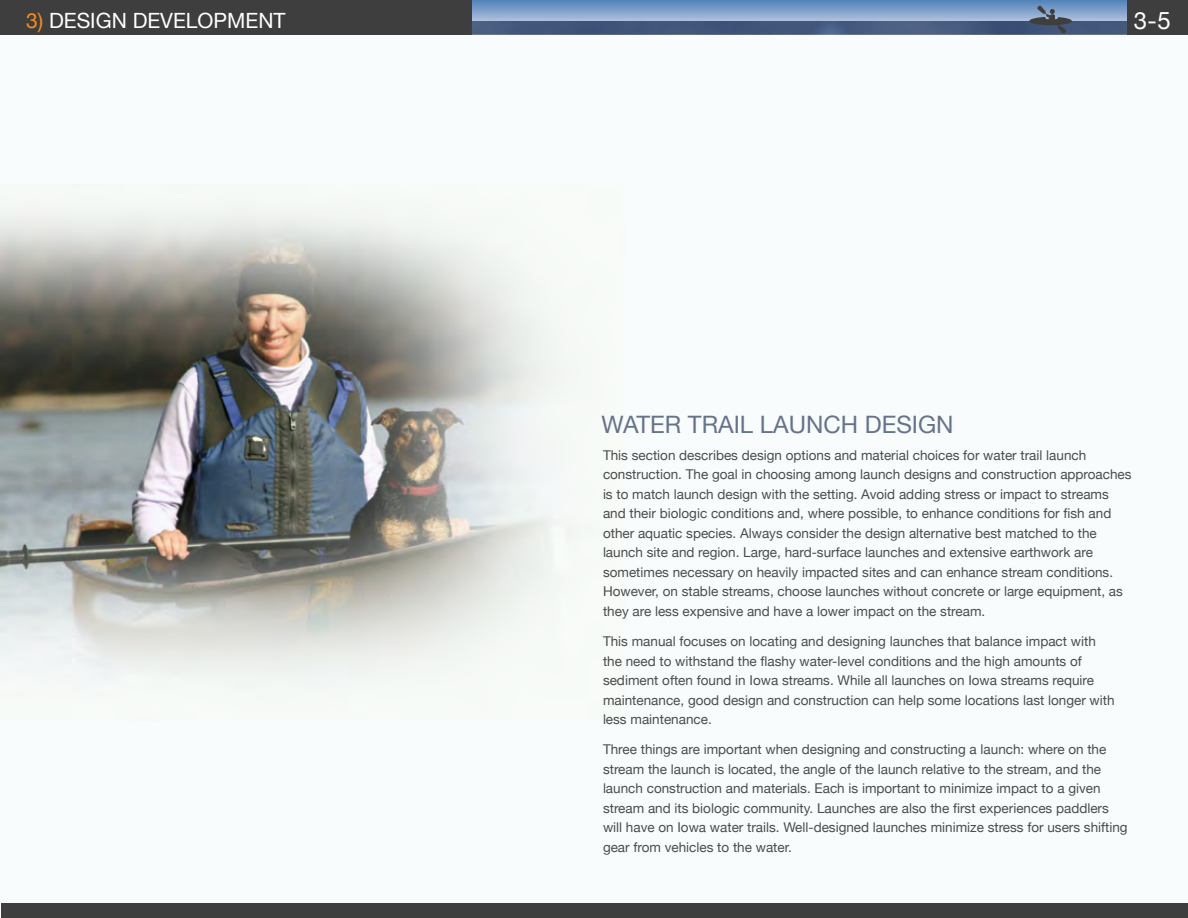
<style>
.page{position:relative;width:1188px;height:918px;background:#f9fcfc}
.page>*{position:absolute;margin:0;border:0;box-sizing:border-box;transform-origin:0 0}
.body{font:24px "Helvetica Neue";color:#667389}
.t1{font:24px "Helvetica Neue";color:#fff}
.t2{font:21px "Helvetica Neue";color:#fff}
.body-2{font:13.5px/19.5px "Helvetica Neue";color:#4b4c4d}
.s1{color:#f68b1f}
</style>
<div class="page">
<svg style="left:472px;top:21px;width:655px;height:1px"></svg>
<div style="left:1px;top:903px;width:1187px;height:15px;background:#3e3e3f"></div>
<svg style="left:472px;top:0;width:655px;height:21px;background:#7fa0ca"></svg>
<div style="left:0;top:0;width:472px;height:34px;background:#3e3e3f"></div>
<img style="left:472px;top:22px;width:655px;height:12px">
<div style="left:1127px;top:0;width:61px;height:34px;background:#3e3e3f"></div>
<img style="left:0;top:208px;width:571px;height:468px">
<svg style="left:1029px;top:5px;width:43px;height:29px"></svg>
<h2 class="t2" style="left:26px;top:8px;width:261px"><span class="s1">3)</span> DESIGN DEVELOPMENT</h2>
<h1 class="t1" style="left:1134px;top:6px;width:38px">3-5</h1>
<p class="body" style="left:601px;top:410px;width:354px">WATER TRAIL LAUNCH DESIGN</p>
<p class="body-2" style="left:603px;top:445px;width:530px">This section describes design options and material choices for water trail launch construction. The goal in choosing among launch designs and construction approaches is to match launch design with the setting. Avoid adding stress or impact to streams and their biologic conditions and, where possible, to enhance conditions for fish and other aquatic species. Always consider the design alternative best matched to the launch site and region. Large, hard-surface launches and extensive earthwork are sometimes necessary on heavily impacted sites and can enhance stream conditions.<br>However, on stable streams, choose launches without concrete or large equipment, as they are less expensive and have a lower impact on the stream.</p>
<p class="body-2" style="left:603px;top:631px;width:513px">This manual focuses on locating and designing launches that balance impact with the need to withstand the flashy water-level conditions and the high amounts of sediment often found in Iowa streams. While all launches on Iowa streams require maintenance, good design and construction can help some locations last longer with less maintenance.</p>
<p class="body-2" style="left:603px;top:740px;width:526px">Three things are important when designing and constructing a launch: where on the stream the launch is located, the angle of the launch relative to the stream, and the launch construction and materials. Each is important to minimize impact to a given stream and its biologic community. Launches are also the first experiences paddlers will have on Iowa water trails. Well-designed launches minimize stress for users shifting gear from vehicles to the water.</p>
</div>
